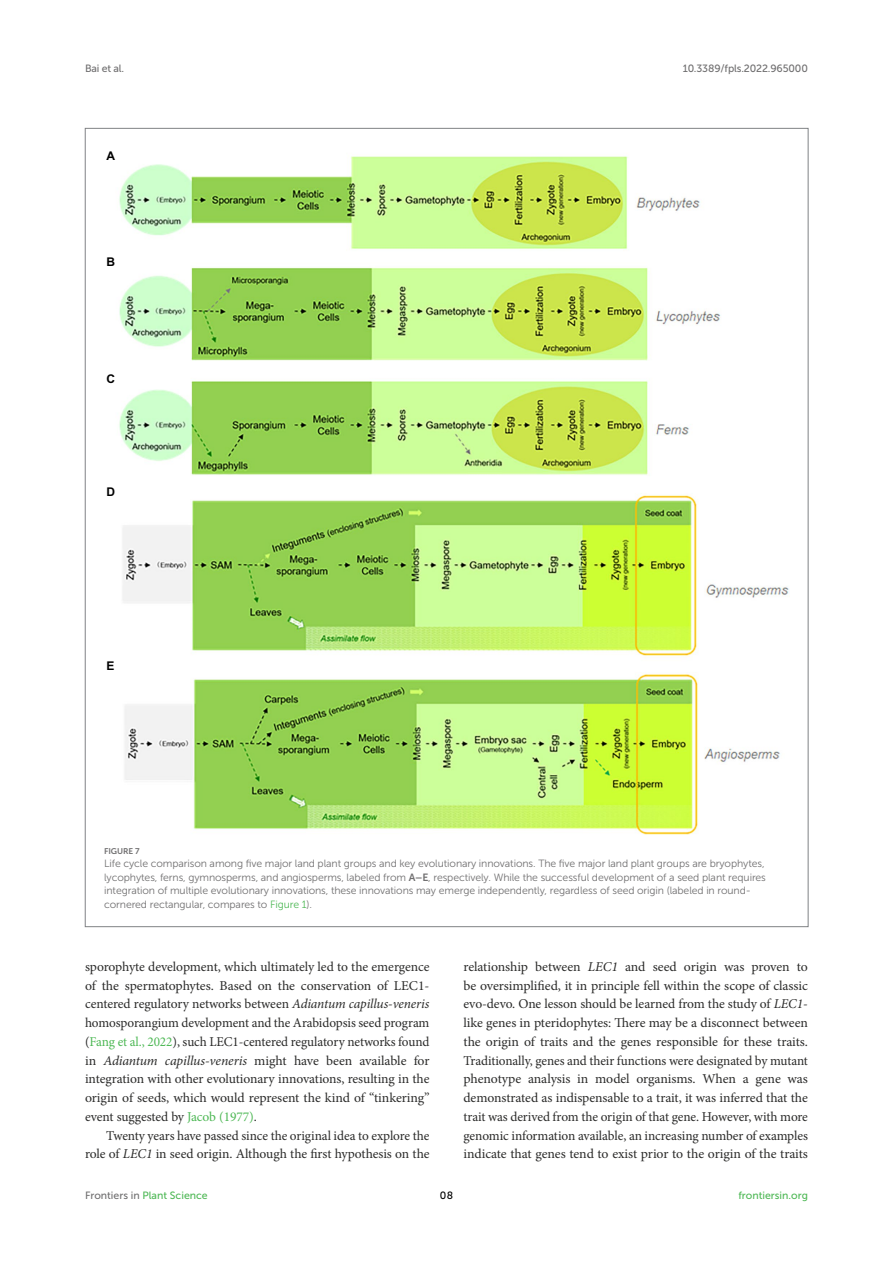
<style>
.page{position:relative;width:893px;height:1263px;background:#fff}
.page>*{position:absolute;margin:0;border:0;box-sizing:border-box;transform-origin:0 0}
.TEXT{font:13.5px/18.8px "Minion Pro";letter-spacing:-.005em;color:#2b2b2a;text-align:justify}
.t1{font:700 12px "Arial";color:#000}
.FIG_LEG{font:10.5px/13.5px "Museo Sans 300";letter-spacing:-.01em;color:#706f70}
.t2{font:10.5px "Museo Sans 500";color:#4eb855}
.t3{font:10.5px "Museo Sans 500";letter-spacing:-.015em;color:#706f70}
.t4{font:10.5px "Museo Sans 500";color:#000}
.FIG_HD{font:8.25px "Museo Sans 700";letter-spacing:-.01em;color:#706f70}
.s1{font-family:"Museo Sans 700"}
.s2{color:#4eb855}
.s3{font-style:italic}
.s4{color:#706f70}
</style>
<div class="page">
<img style="left:119px;top:156px;width:670px;height:679px">
<p class="t3" style="left:85px;top:63px;width:41px">Bai et al.</p>
<p class="t3" style="left:683px;top:63px;width:127px">10.3389/fpls.2022.965000</p>
<p class="t1" style="left:106px;top:147px;width:10px">A</p>
<p class="t1" style="left:106px;top:253px;width:10px">B</p>
<p class="t1" style="left:106px;top:370px;width:10px">C</p>
<p class="t1" style="left:106px;top:483px;width:10px">D</p>
<p class="t1" style="left:106px;top:657px;width:10px">E</p>
<p class="FIG_HD" style="left:104px;top:846px;width:37px">FIGURE 7</p>
<p class="FIG_LEG" style="left:104px;top:857px;width:663px">Life cycle comparison among five major land plant groups and key evolutionary innovations. The five major land plant groups are bryophytes, lycophytes, ferns, gymnosperms, and angiosperms, labeled from <span class="s1">A–E</span>, respectively. While the successful development of a seed plant requires integration of multiple evolutionary innovations, these innovations may emerge independently, regardless of seed origin (labeled in round&shy;cornered rectangular, compares to <span class="s2">Figure 1</span>).</p>
<p class="TEXT" style="left:85px;top:957px;width:346px">sporophyte development, which ultimately led to the emergence of the spermatophytes. Based on the conservation of LEC1- centered regulatory networks between <span class="s3">Adiantum capillus-veneris </span>homosporangium development and the Arabidopsis seed program (<span class="s2">Fang et al., 2022</span>), such LEC1-centered regulatory networks found in <span class="s3">Adiantum capillus-veneris</span> might have been available for integration with other evolutionary innovations, resulting in the origin of seeds, which would represent the kind of “tinkering” event suggested by <span class="s2">Jacob (1977)</span>.</p>
<p class="TEXT" style="left:85px;top:1126px;width:346px;text-align:right">Twenty years have passed since the original idea to explore the role of <span class="s3">LEC1</span> in seed origin. Although the first hypothesis on the</p>
<p class="TEXT" style="left:463px;top:957px;width:346px">relationship between <span class="s3">LEC1</span> and seed origin was proven to be oversimplified, it in principle fell within the scope of classic evo-devo. One lesson should be learned from the study of <span class="s3">LEC1</span>- like genes in pteridophytes: There may be a disconnect between the origin of traits and the genes responsible for these traits.<br>Traditionally, genes and their functions were designated by mutant phenotype analysis in model organisms. When a gene was demonstrated as indispensable to a trait, it was inferred that the trait was derived from the origin of that gene. However, with more genomic information available, an increasing number of examples indicate that genes tend to exist prior to the origin of the traits</p>
<p class="t2" style="left:85px;top:1190px;width:124px"><span class="s4">Frontiers in</span> Plant Science</p>
<p class="t4" style="left:440px;top:1190px;width:15px">08</p>
<p class="t2" style="left:738px;top:1190px;width:71px">frontiersin.org</p>
</div>
